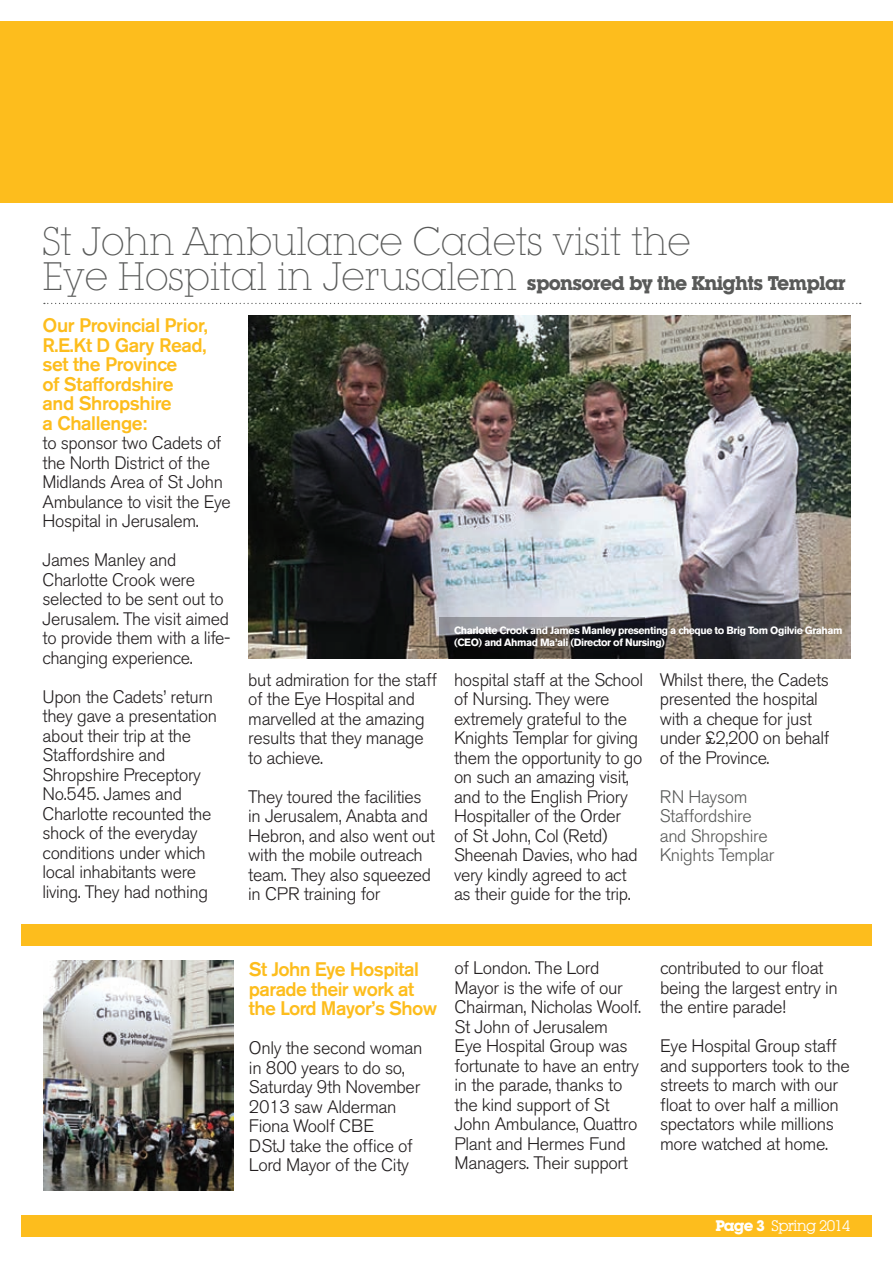
<style>
.page{position:relative;width:893px;height:1263px;background:#fff}
.page>*{position:absolute;margin:0;border:0;box-sizing:border-box;transform-origin:0 0}
.t1{font:300 39px "Lubalin Graph IT Cby BT Xtra";letter-spacing:-.01em;color:#595a59}
.t2{font:500 19.5px/19.5px "Akzidenz Grotesk BE";letter-spacing:-.02em;color:#fdbd1d}
.t3{font:700 19.5px "Lubalin Graph IT Cby BT";letter-spacing:-.04em;color:#595a59}
.t4{font:300 18px/19.5px "Akzidenz Grotesk BE";letter-spacing:-.02em;color:#231f20}
.t5{font:300 18px "Akzidenz Grotesk BE";letter-spacing:-.02em;color:#595a59}
.t6{font:15.15px "Lubalin Graph IT Cby BT";letter-spacing:-.06em;color:#fff}
.t7{font:700 10.5px/12px "Akzidenz Grotesk BE";letter-spacing:-.04em;color:#fff}
.s1{font-family:"Lubalin Graph IT Cby BT Xtra";font-weight:300;font-size:39px}
.s2{font-weight:700}
</style>
<div class="page">
<div style="left:0;top:21px;width:893px;height:182px;background:#fdbd1d"></div>
<div style="left:21px;top:1215px;width:851px;height:22px;background:#fdbd1d"></div>
<svg style="left:44px;top:303px;width:817px;height:1px"></svg>
<img style="left:248px;top:315px;width:602px;height:343px">
<div style="left:21px;top:924px;width:851px;height:22px;background:#fdbd1d"></div>
<img style="left:43px;top:961px;width:190px;height:230px">
<svg style="left:439px;top:618px;width:206px;height:40px;background:#3d3c3e"></svg>
<p class="t1" style="left:43px;top:218px;width:650px">St John Ambulance Cadets visit the</p>
<p class="t3" style="left:43px;top:271px;width:805px"><span class="s1">Eye Hospital in Jerusalem</span> sponsored by the Knights Templar</p>
<p class="t2" style="left:43px;top:316px;width:167px;text-align:justify">Our Provincial Prior, R.E.Kt D Gary Read, set the Province</p>
<p class="t2" style="left:43px;top:374px;width:133px">of Staffordshire</p>
<p class="t2" style="left:43px;top:394px;width:131px">and Shropshire</p>
<p class="t2" style="left:43px;top:413px;width:106px">a Challenge:</p>
<p class="t4" style="left:43px;top:434px;width:190px">to sponsor two Cadets of the North District of the<br>Midlands Area of St John<br>Ambulance to visit the Eye<br>Hospital in Jerusalem.</p>
<p class="t4" style="left:43px;top:551px;width:189px">James Manley and<br>Charlotte Crook were selected to be sent out to<br>Jerusalem. The visit aimed to provide them with a life&shy;changing experience.</p>
<p class="t4" style="left:43px;top:687px;width:176px">Upon the Cadets’ return they gave a presentation about their trip at the<br>Staffordshire and<br>Shropshire Preceptory<br>No.545. James and<br>Charlotte recounted the shock of the everyday conditions under which local inhabitants were living. They had nothing</p>
<p class="t7" style="left:454px;top:625px;width:390px">Charlotte Crook and James Manley presenting a cheque to Brig Tom Ogilvie Graham (CEO) and Ahmad Ma’ali (Director of Nursing)</p>
<p class="t4" style="left:454px;top:670px;width:191px">hospital staff at the School of Nursing. They were extremely grateful to the<br>Knights Templar for giving them the opportunity to go on such an amazing visit, and to the English Priory<br>Hospitaller of the Order<br>of St John, Col (Retd)<br>Sheenah Davies, who had very kindly agreed to act as their guide for the trip.</p>
<p class="t4" style="left:660px;top:670px;width:171px">Whilst there, the Cadets presented the hospital with a cheque for just under £2,200 on behalf</p>
<p class="t4" style="left:248px;top:670px;width:190px">but admiration for the staff of the Eye Hospital and marvelled at the amazing results that they manage to achieve.</p>
<p class="t4" style="left:248px;top:787px;width:188px">They toured the facilities in Jerusalem, Anabta and<br>Hebron, and also went out with the mobile outreach team. They also squeezed in CPR training for</p>
<p class="t4" style="left:660px;top:748px;width:111px">of the Province.</p>
<p class="t5" style="left:660px;top:786px;width:89px">RN Haysom</p>
<p class="t5" style="left:660px;top:806px;width:93px">Staffordshire</p>
<p class="t5" style="left:660px;top:825px;width:109px">and Shropshire</p>
<p class="t5" style="left:660px;top:845px;width:116px">Knights Templar</p>
<p class="t2" style="left:249px;top:960px;width:190px">St John Eye Hospital parade their work at the Lord Mayor’s Show</p>
<p class="t4" style="left:249px;top:1039px;width:175px">Only the second woman in 800 years to do so,<br>Saturday 9th November<br>2013 saw Alderman<br>Fiona Woolf CBE<br>DStJ take the office of<br>Lord Mayor of the City</p>
<p class="t4" style="left:454px;top:959px;width:188px">of London. The Lord<br>Mayor is the wife of our<br>Chairman, Nicholas Woolf.<br>St John of Jerusalem<br>Eye Hospital Group was fortunate to have an entry in the parade, thanks to the kind support of St<br>John Ambulance, Quattro<br>Plant and Hermes Fund<br>Managers. Their support</p>
<p class="t4" style="left:660px;top:959px;width:179px">contributed to our float being the largest entry in the entire parade!</p>
<p class="t4" style="left:660px;top:1037px;width:191px">Eye Hospital Group staff and supporters took to the streets to march with our float to over half a million spectators while millions more watched at home.</p>
<p class="t6" style="left:715px;top:1216px;width:137px"><span class="s2">Page 3</span> Spring 2014</p>
</div>
